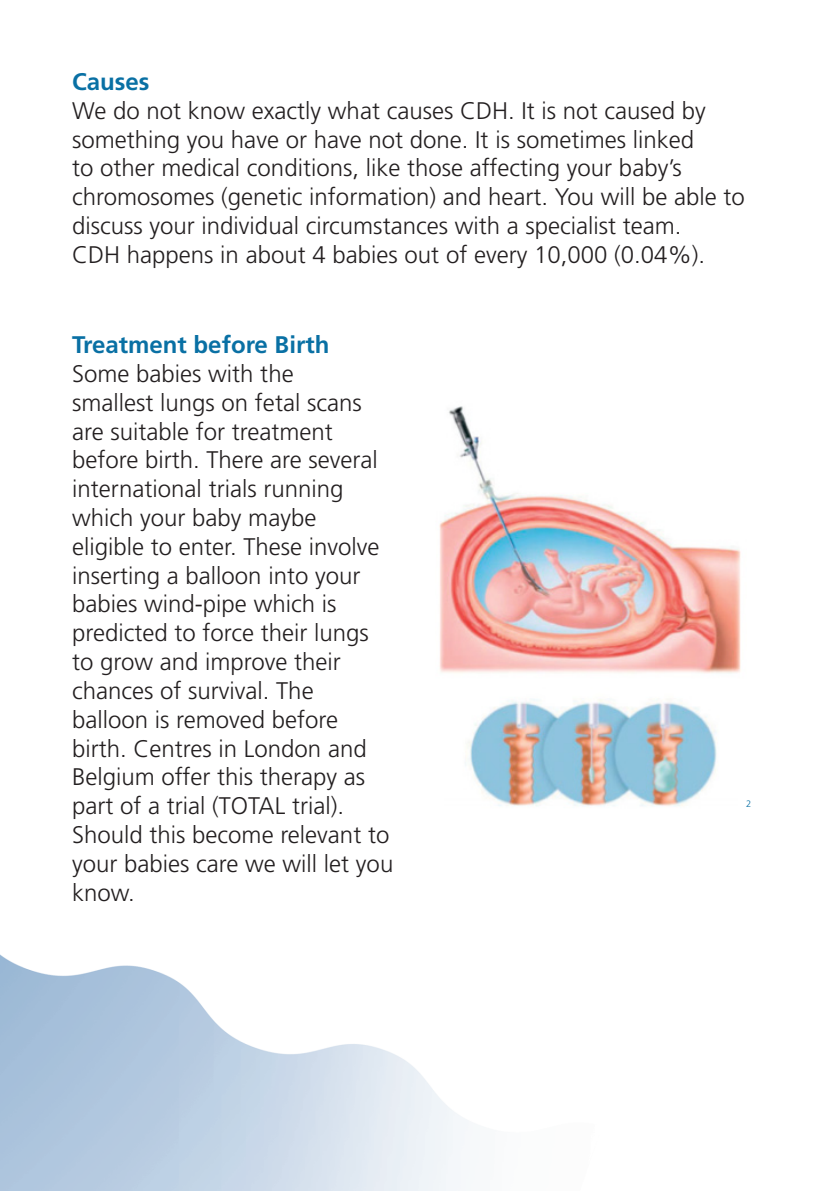
<style>
.page{position:relative;width:840px;height:1191px;background:#fff}
.page>*{position:absolute;margin:0;border:0;box-sizing:border-box;transform-origin:0 0}
.t1{font:300 24px/28.8px "Frutiger";color:#231f20}
.t2{font:700 24px "Frutiger";color:#0970a4}
.t3{font:300 9.4px "Frutiger";color:#0970a4}
</style>
<div class="page">
<img style="left:435px;top:406px;width:308px;height:402px">
<p class="t2" style="left:72px;top:68px;width:79px">Causes</p>
<p class="t1" style="left:72px;top:96px;width:674px">We do not know exactly what causes CDH. It is not caused by something you have or have not done. It is sometimes linked<br>to other medical conditions, like those affecting your baby’s chromosomes (genetic information) and heart. You will be able to discuss your individual circumstances with a specialist team.</p>
<p class="t1" style="left:72px;top:240px;width:634px">CDH happens in about 4 babies out of every 10,000 (0.04%).</p>
<p class="t2" style="left:72px;top:331px;width:259px">Treatment before Birth</p>
<p class="t1" style="left:72px;top:360px;width:322px">Some babies with the<br>smallest lungs on fetal scans are suitable for treatment before birth. There are several international trials running which your baby maybe eligible to enter. These involve inserting a balloon into your babies wind-pipe which is predicted to force their lungs to grow and improve their chances of survival. The balloon is removed before birth. Centres in London and<br>Belgium offer this therapy as part of a trial (TOTAL trial).<br>Should this become relevant to your babies care we will let you know.</p>
<p class="t3" style="left:745px;top:798px;width:7px">2</p>
</div>
